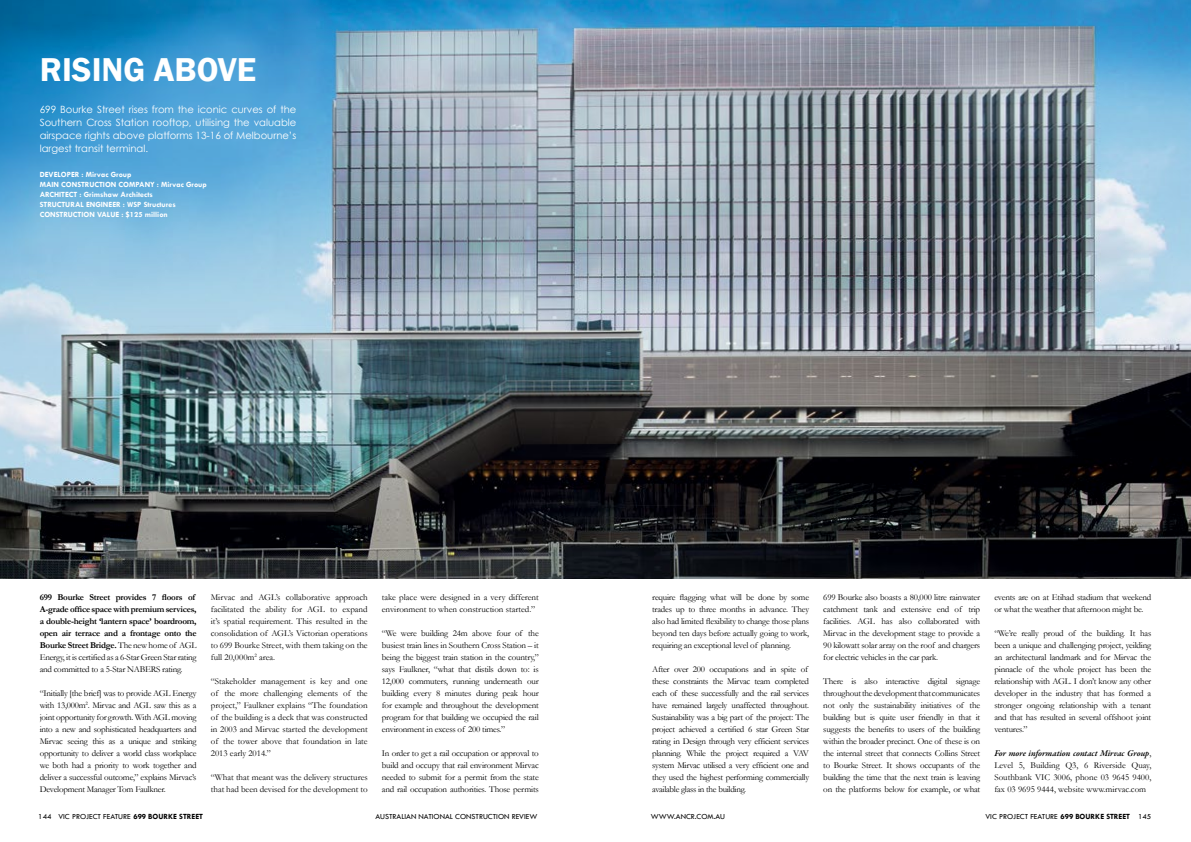
<style>
.page{position:relative;width:1191px;height:842px;background:#fff}
.page>*{position:absolute;margin:0;border:0;box-sizing:border-box;transform-origin:0 0}
.t1{font:600 34px "Franklin Gothic";color:#fff}
.t2{font:10px/13px "Century Gothic";color:#fff;text-align:justify}
.t3{font:9px/12px "Garamond";letter-spacing:-.02em;color:#000;text-align:justify}
.t4{font:700 9px/12px "Garamond";letter-spacing:-.025em;color:#000}
.t5{font:9px/12px "Garamond";color:#000}
.t6{font:italic 600 9px "Garamond Premr Pro";letter-spacing:-.005em;color:#000}
.t7{font:700 8px/10px "Tw Cen";color:#fff}
.t8{font:8px "Tw Cen";color:#000}
.s1{font-weight:400}
.s2{font-family:"Garamond";font-weight:400;font-style:normal}
.s3{font-weight:700}
</style>
<div class="page">
<img style="left:0;top:0;width:1191px;height:579px">
<h1 class="t1" style="left:40px;top:48px;width:218px">RISING ABOVE</h1>
<p class="t2" style="left:40px;top:103px;width:258px">699 Bourke Street rises from the iconic curves of the Southern Cross Station rooftop, utilising the valuable airspace rights above platforms 13-16 of Melbourne’s largest transit terminal.</p>
<p class="t7" style="left:40px;top:169px;width:93px">DEVELOPER : Mirvac Group<br>Main Construction Comp</p>
<p class="t7" style="left:40px;top:179px;width:169px;text-indent:99px">any : Mirvac Group<br>Architect : Grimshaw Architects<br>STRUCTU RAL ENGIN EER : WSP Structures<br>CONSTRUCTION VALUE : $125 million</p>
<p class="t4" style="left:40px;top:591px;width:158px">699 Bourke Street provides 7 floors of A-grade office space with premium services, a double-height ‘lantern space’ boardroom, open air terrace and a frontage onto the Bourke Street Bridge. <span class="s1">The new home of AGL Energy, it is certified as a 6-Star Green Star rating and committed to a 5-Star NABERS rating.</span></p>
<p class="t3" style="left:40px;top:687px;width:158px">“Initially [the brief] was to provide AGL Energy with 13,000m<sup>2</sup>. Mirvac and AGL saw this as a joint opportunity for growth. With AGL moving into a new and sophisticated headquarters and Mirvac seeing this as a unique and striking opportunity to deliver a world class workplace we both had a priority to work together and deliver a successful outcome,” explains Mirvac’s Development Manager Tom Faulkner.</p>
<p class="t3" style="left:211px;top:591px;width:158px">Mirvac and AGL’s collaborative approach facilitated the ability for AGL to expand it’s spatial requirement. This resulted in the consolidation of AGL’s Victorian operations to 699 Bourke Street, with them taking on the full 20,000m<sup>2</sup> area.</p>
<p class="t3" style="left:211px;top:675px;width:158px">“Stakeholder management is key and one of the more challenging elements of the project,” Faulkner explains “The foundation of the building is a deck that was constructed in 2003 and Mirvac started the development of the tower above that foundation in late 2013 early 2014.”</p>
<p class="t5" style="left:211px;top:771px;width:158px">“What that meant was the delivery structures that had been devised for the development to</p>
<p class="t5" style="left:382px;top:591px;width:158px">take place were designed in a very different environment to when construction started.”</p>
<p class="t3" style="left:382px;top:627px;width:158px">“We were building 24m above four of the busiest train lines in Southern Cross Station – it being the biggest train station in the country,” says Faulkner, “what that distils down to: is 12,000 commuters, running underneath our building every 8 minutes during peak hour for example and throughout the development program for that building we occupied the rail environment in excess of 200 times.”</p>
<p class="t3" style="left:382px;top:747px;width:158px">In order to get a rail occupation or approval to build and occupy that rail environment Mirvac needed to submit for a permit from the state and rail occupation authorities. Those permits</p>
<p class="t3" style="left:652px;top:591px;width:158px">require flagging what will be done by some trades up to three months in advance. They also had limited flexibility to change those plans beyond ten days before actually going to work, requiring an exceptional level of planning.</p>
<p class="t3" style="left:652px;top:663px;width:158px;text-align:left">After over 200 occupations and in spite of these constraints the Mirvac team completed each of these successfully and the rail services have remained largely unaffected throughout.<br>Sustainability was a big part of the project: The project achieved a certified 6 star Green Star rating in Design through very efficient services planning. While the project required a VAV system Mirvac utilised a very efficient one and they used the highest performing commercially available glass in the building.</p>
<p class="t3" style="left:823px;top:591px;width:158px">699 Bourke also boasts a 80,000 litre rainwater catchment tank and extensive end of trip facilities. AGL has also collaborated with Mirvac in the development stage to provide a 90 kilowatt solar array on the roof and chargers for electric vehicles in the car park.</p>
<p class="t3" style="left:823px;top:675px;width:158px">There is also interactive digital signage throughout the development that communicates not only the sustainability initiatives of the building but is quite user friendly in that it suggests the benefits to users of the building within the broader precinct. One of these is on the internal street that connects Collins Street to Bourke Street. It shows occupants of the building the time that the next train is leaving on the platforms below for example, or what</p>
<p class="t3" style="left:994px;top:591px;width:158px">events are on at Etihad stadium that weekend or what the weather that afternoon might be.</p>
<p class="t3" style="left:994px;top:627px;width:158px">“We’re really proud of the building. It has been a unique and challenging project, yeilding an architectural landmark and for Mirvac the pinnacle of the whole project has been the relationship with AGL. I don’t know any other developer in the industry that has formed a stronger ongoing relationship with a tenant and that has resulted in several offshoot joint ventures.”</p>
<p class="t6" style="left:994px;top:747px;width:158px">For more information contact Mirvac Group<span class="s2">,</span></p>
<p class="t3" style="left:994px;top:759px;width:158px">Level 5, Building Q3, 6 Riverside Quay, Southbank VIC 3006, phone 03 9645 9400, fax 03 9695 9444, website www.mirvac.com</p>
<p class="t8" style="left:38px;top:811px;width:166px">144 VIC PROJECT FEATURE <span class="s3">699 Bourke Street</span></p>
<p class="t8" style="left:375px;top:811px;width:163px">AUSTRALIAN NATIONAL CONSTRUCTION REVIEW</p>
<p class="t8" style="left:651px;top:811px;width:76px">WWW.ANCR.COM.AU</p>
<p class="t8" style="left:985px;top:811px;width:167px">VIC PROJECT FEATURE <span class="s3">699 Bourke Street</span> 145</p>
</div>
